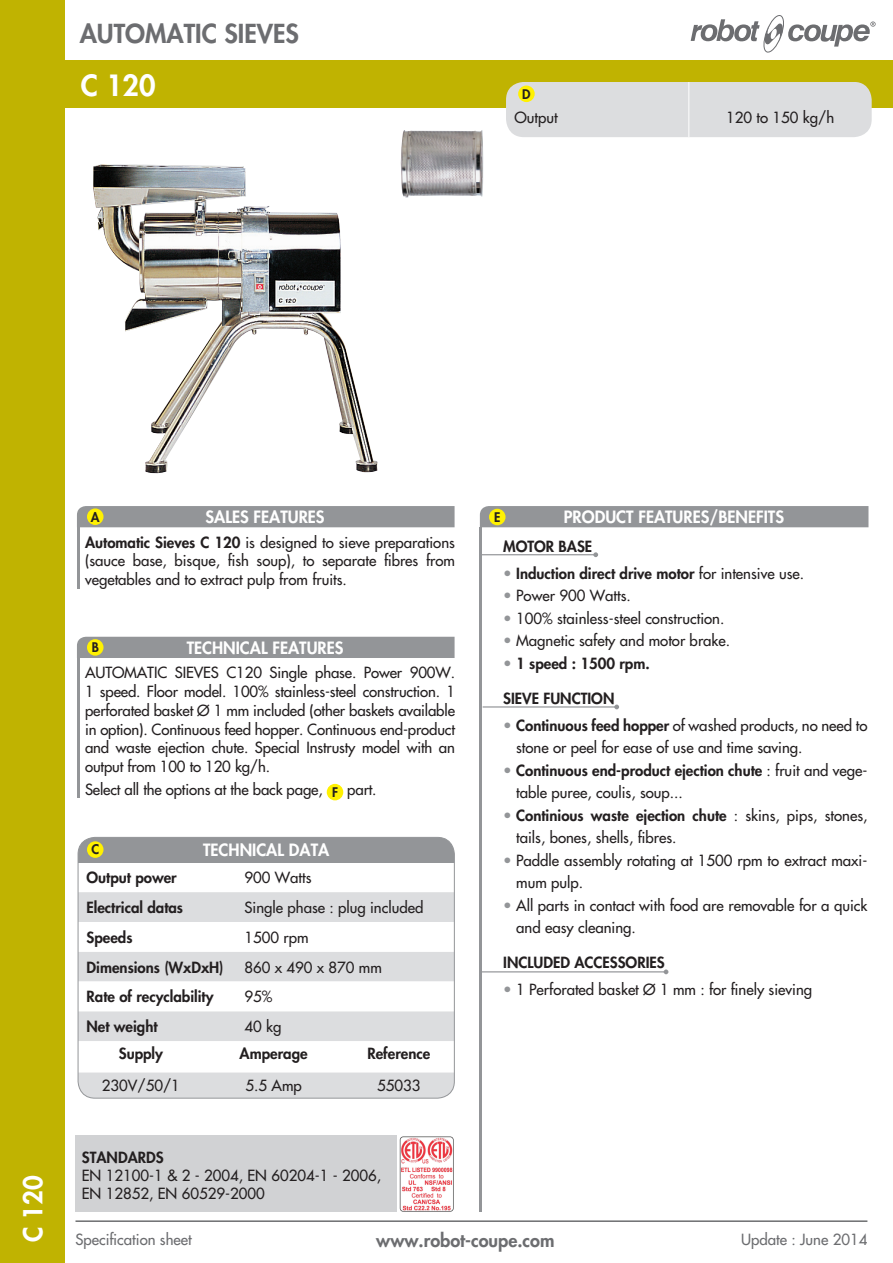
<style>
.page{position:relative;width:893px;height:1263px;background:#fff}
.page>*{position:absolute;margin:0;border:0;box-sizing:border-box;transform-origin:0 0}
.t1{font:800 28.5px "Futura";color:#fff}
.t2{font:800 25.5px "Futura";color:#6c6d70}
.t3{font:800 25.5px "Futura";color:#fff}
.t4{font:800 18px "Futura";color:#6c6d70}
.t5{font:800 16.5px "Futura";color:#fff}
.t6{font:15px/18.8px "Futura";color:#231f20}
.t7{font:800 15px "Futura";color:#231f20}
.t8{font:15px "Futura";color:#6c6d70}
.t9{font:800 12.9px "Futura";color:#231f20}
.s1{font-weight:800}
.s2{font-weight:400;color:#939598}
.s3{font-weight:400}
.s4{color:#939598}
</style>
<div class="page">
<div style="left:0;top:60px;width:893px;height:47px;background:#c0b301"></div>
<svg style="left:691px;top:15px;width:185px;height:37px"></svg>
<div style="left:0;top:0;width:65px;height:1263px;background:#c0b301"></div>
<hr style="left:76px;top:1220px;width:791px;height:2px;background:#6c6d70">
<img style="left:93px;top:164px;width:285px;height:309px">
<img style="left:400px;top:130px;width:84px;height:68px">
<hr style="left:480px;top:527px;width:2px;height:685px;background:#939598">
<div style="left:480px;top:506px;width:389px;height:21px;background:#939598"></div>
<hr style="left:483px;top:706px;width:134px;height:2px;background:#939598">
<svg style="left:614px;top:705px;width:5px;height:4px"></svg>
<hr style="left:481px;top:971px;width:185px;height:1px;background:#939598">
<svg style="left:664px;top:969px;width:4px;height:5px"></svg>
<hr style="left:482px;top:554px;width:114px;height:1px;background:#939598">
<svg style="left:593px;top:552px;width:5px;height:5px"></svg>
<div style="left:506px;top:82px;width:366px;height:55px;background:#dcdddf"></div>
<hr style="left:689px;top:82px;width:1px;height:55px;background:#fff">
<hr style="left:77px;top:518px;width:2px;height:71px;background:#939598">
<div style="left:77px;top:506px;width:378px;height:21px;background:#939598"></div>
<div style="left:87px;top:508px;width:17px;height:17px;background:#fff101;border-radius:50%"></div>
<hr style="left:77px;top:649px;width:2px;height:149px;background:#939598">
<div style="left:327px;top:784px;width:16px;height:16px;background:#fff101;border-radius:50%"></div>
<div style="left:77px;top:637px;width:378px;height:21px;background:#939598"></div>
<div style="left:87px;top:639px;width:17px;height:17px;background:#fff101;border-radius:50%"></div>
<div style="left:518px;top:86px;width:17px;height:16px;background:#fff101;border-radius:50%"></div>
<div style="left:489px;top:509px;width:17px;height:16px;background:#fff101;border-radius:50%"></div>
<div style="left:78px;top:837px;width:376px;height:25px;background:#939598"></div>
<div style="left:80px;top:892px;width:373px;height:149px;background:#dcdddf"></div>
<svg style="left:80px;top:922px;width:373px;height:89px"></svg>
<div style="left:78px;top:1072px;width:376px;height:26px;background:#dcdddf"></div>
<div style="left:78px;top:837px;width:377px;height:261px;border:1px solid #939598;border-radius:17px"></div>
<div style="left:87px;top:841px;width:17px;height:17px;background:#fff101;border-radius:50%"></div>
<div style="left:76px;top:1136px;width:321px;height:76px;background:#d1d2d4"></div>
<img style="left:399px;top:1136px;width:55px;height:76px">
<h2 class="t2" style="left:80px;top:17px;width:221px">AUTOMATIC SIEVES</h2>
<h1 class="t1" style="left:81px;top:67px;width:76px">C 120</h1>
<p class="t9" style="left:522px;top:86px;width:10px">D</p>
<p class="t6" style="left:515px;top:108px;width:45px">Output</p>
<p class="t6" style="left:726px;top:108px;width:110px">120 to 150 kg/h</p>
<h2 class="t3" style="left:17px;top:1242px;width:68px;rotate:-90deg">C 120</h2>
<p class="t9" style="left:91px;top:509px;width:10px">A</p>
<p class="t5" style="left:206px;top:507px;width:121px">SALES FEATURES</p>
<p class="t6" style="left:85px;top:533px;width:371px;text-align:justify"><span class="s1">Automatic Sieves C 120</span> is designed to sieve preparations (sauce base, bisque, fish soup), to separate fibres from vegetables and to extract pulp from fruits.</p>
<p class="t9" style="left:92px;top:639px;width:9px">B</p>
<p class="t5" style="left:187px;top:637px;width:158px">TECHNICAL FEATURES</p>
<p class="t6" style="left:85px;top:663px;width:371px;text-align:justify">AUTOMATIC SIEVES C120 Single phase. Power 900W.<br>1 speed. Floor model. 100% stainless-steel construction. 1 perforated basket Ø 1 mm included (other baskets available in option). Continuous feed hopper. Continuous end-product and waste ejection chute. Special Instrusty model with an output from 100 to 120 kg/h.</p>
<p class="t6" style="left:85px;top:780px;width:293px">Select all the options at the back page, <sub>F</sub> part.</p>
<p class="t9" style="left:91px;top:841px;width:9px">C</p>
<p class="t5" style="left:203px;top:840px;width:128px">TECHNICAL DATA</p>
<p class="t7" style="left:87px;top:868px;width:92px">Output power</p>
<p class="t6" style="left:245px;top:868px;width:69px">900 Watts</p>
<p class="t7" style="left:87px;top:898px;width:98px">Electrical datas</p>
<p class="t6" style="left:245px;top:898px;width:180px">Single phase : plug included</p>
<p class="t7" style="left:87px;top:928px;width:48px">Speeds</p>
<p class="t6" style="left:245px;top:928px;width:66px">1500 rpm</p>
<p class="t7" style="left:87px;top:957px;width:138px">Dimensions (WxDxH)</p>
<p class="t6" style="left:245px;top:958px;width:139px">860 x 490 x 870 mm</p>
<p class="t7" style="left:87px;top:987px;width:128px">Rate of recyclability</p>
<p class="t6" style="left:245px;top:987px;width:29px">95%</p>
<p class="t7" style="left:87px;top:1017px;width:73px">Net weight</p>
<p class="t6" style="left:245px;top:1017px;width:38px">40 kg</p>
<p class="t7" style="left:119px;top:1044px;width:46px">Supply</p>
<p class="t7" style="left:240px;top:1044px;width:70px">Amperage</p>
<p class="t7" style="left:367px;top:1044px;width:64px">Reference</p>
<p class="t6" style="left:102px;top:1076px;width:80px">230V/50/1</p>
<p class="t6" style="left:245px;top:1076px;width:58px">5.5 Amp</p>
<p class="t6" style="left:377px;top:1076px;width:45px">55033</p>
<p class="t7" style="left:82px;top:1148px;width:83px">STANDARDS</p>
<p class="t6" style="left:82px;top:1166px;width:301px;line-height:18px">EN 12100-1 &amp; 2 - 2004, EN 60204-1 - 2006,<br>EN 12852, EN 60529-2000</p>
<p class="t9" style="left:494px;top:509px;width:8px">E</p>
<p class="t5" style="left:564px;top:507px;width:222px">PRODUCT FEATURES/BENEFITS</p>
<p class="t7" style="left:503px;top:537px;width:91px">MOTOR BASE</p>
<p class="t7" style="left:503px;top:564px;width:302px"><span class="s2">•</span> Induction direct drive motor <span class="s3">for intensive use.</span></p>
<p class="t6" style="left:503px;top:586px;width:129px"><span class="s4">•</span> Power 900 Watts.</p>
<p class="t6" style="left:503px;top:609px;width:223px"><span class="s4">•</span> 100% stainless-steel construction.</p>
<p class="t6" style="left:503px;top:631px;width:228px"><span class="s4">•</span> Magnetic safety and motor brake.</p>
<p class="t7" style="left:503px;top:654px;width:148px"><span class="s2">•</span> 1 speed : 1500 rpm.</p>
<p class="t7" style="left:503px;top:689px;width:113px">SIEVE FUNCTION</p>
<p class="t6" style="left:516px;top:714px;width:353px;line-height:22.5px;text-indent:-13px"><span class="s4">•</span> <span class="s1">Continuous feed hopper</span> of washed products, no need to stone or peel for ease of use and time saving.</p>
<p class="t6" style="left:516px;top:759px;width:353px;line-height:22.5px;text-indent:-13px"><span class="s4">•</span> <span class="s1">Continuous end-product ejection chute</span> : fruit and vege&shy;table puree, coulis, soup...</p>
<p class="t6" style="left:516px;top:804px;width:353px;line-height:22.5px;text-indent:-13px"><span class="s4">•</span> <span class="s1">Continious waste ejection chute</span> : skins, pips, stones, tails, bones, shells, fibres.</p>
<p class="t6" style="left:516px;top:849px;width:353px;line-height:22.5px;text-indent:-13px"><span class="s4">•</span> Paddle assembly rotating at 1500 rpm to extract maxi&shy;mum pulp.</p>
<p class="t6" style="left:516px;top:894px;width:353px;line-height:22.5px;text-indent:-13px"><span class="s4">•</span> All parts in contact with food are removable for a quick and easy cleaning.</p>
<p class="t7" style="left:503px;top:953px;width:163px">INCLUDED ACCESSORIES</p>
<p class="t6" style="left:503px;top:980px;width:310px"><span class="s4">•</span> 1 Perforated basket Ø 1 mm : for finely sieving</p>
<p class="t8" style="left:76px;top:1230px;width:118px">Specification sheet</p>
<p class="t4" style="left:376px;top:1229px;width:180px">www.robot-coupe.com</p>
<p class="t8" style="left:741px;top:1230px;width:128px">Update : June 2014</p>
</div>
